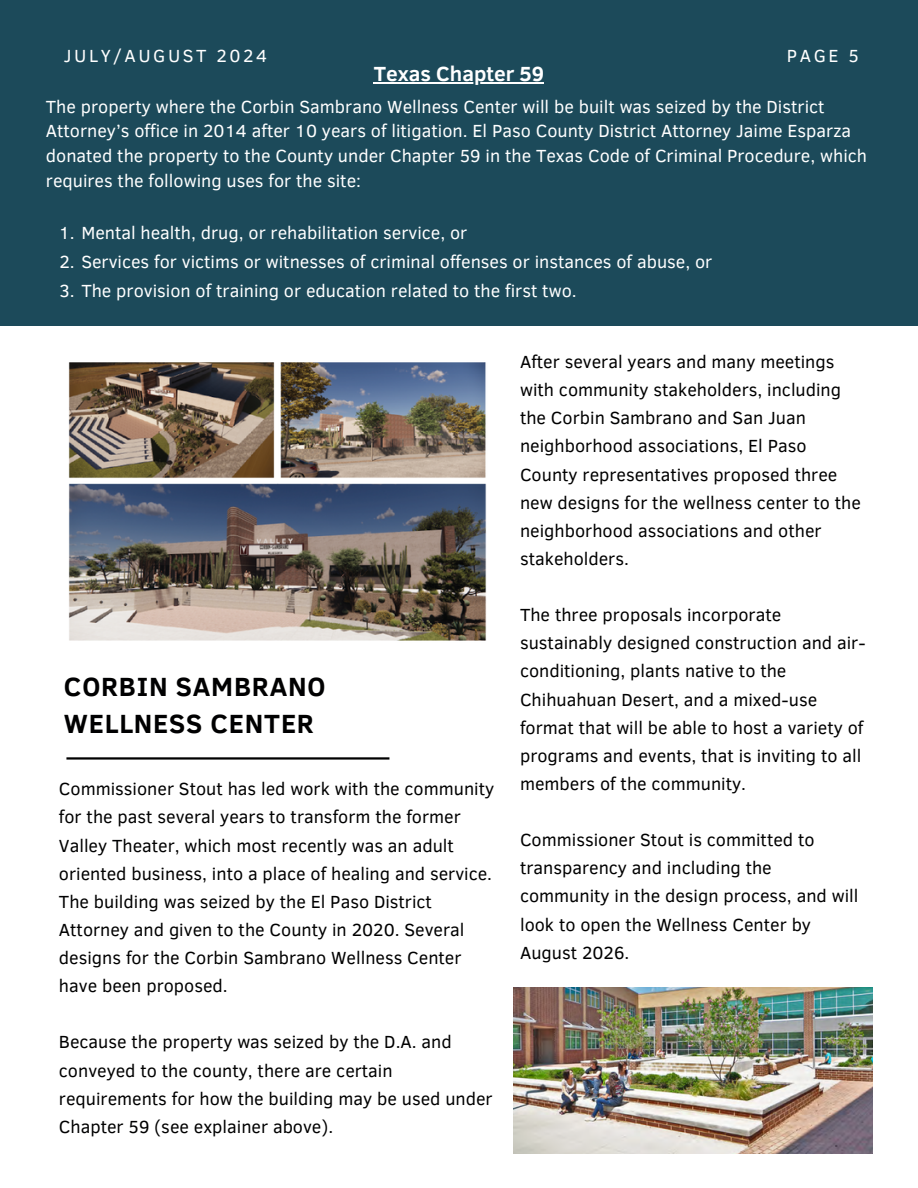
<style>
.page{position:relative;width:918px;height:1188px;background:#fff}
.page>*{position:absolute;margin:0;border:0;box-sizing:border-box;transform-origin:0 0}
.t1{font:700 27px/37.2px "Clear Sans";letter-spacing:.03em;color:#000001}
.t2{font:700 21px "Clear Sans";color:#fff}
.t3{font:18px/28.2px "Clear Sans";color:#000001}
.t4{font:18px/24.8px "Clear Sans";color:#fff}
.t5{font:18px "Clear Sans";letter-spacing:.14em;color:#fff}
</style>
<div class="page">
<img style="left:68px;top:362px;width:419px;height:279px">
<hr style="left:66px;top:757px;width:323px;height:3px;background:#000">
<img style="left:514px;top:988px;width:358px;height:165px">
<div style="left:0;top:0;width:918px;height:326px;background:#1c4a5a"></div>
<h1 class="t5" style="left:64px;top:43px;width:205px">JULY/AUGUST 2024</h1>
<p class="t4" style="left:787px;top:43px;width:73px">PAGE 5</p>
<p class="t2" style="left:374px;top:58px;width:172px">Texas Chapter 59</p>
<p class="t4" style="left:46px;top:93px;width:823px">The property where the Corbin Sambrano Wellness Center will be built was seized by the District Attorney’s office in 2014 after 10 years of litigation. El Paso County District Attorney Jaime Esparza donated the property to the County under Chapter 59 in the Texas Code of Criminal Procedure, which requires the following uses for the site:</p>
<p class="t4" style="left:59px;top:219px;width:410px">1. Mental health, drug, or rehabilitation service, or</p>
<p class="t4" style="left:59px;top:248px;width:655px">2. Services for victims or witnesses of criminal offenses or instances of abuse, or</p>
<p class="t4" style="left:59px;top:278px;width:519px">3. The provision of training or education related to the first two.</p>
<p class="t1" style="left:64px;top:666px;width:263px">CORBIN SAMBRANO<br>WELLNESS CENTER</p>
<h2 class="t3" style="left:59px;top:774px;width:437px">Commissioner Stout has led work with the community for the past several years to transform the former Valley Theater, which most recently was an adult oriented business, into a place of healing and service.<br>The building was seized by the El Paso District Attorney and given to the County in 2020. Several designs for the Corbin Sambrano Wellness Center have been proposed.</h2>
<p class="t3" style="left:59px;top:1027px;width:435px">Because the property was seized by the D.A. and conveyed to the county, there are certain requirements for how the building may be used under Chapter 59 (see explainer above).</p>
<p class="t3" style="left:520px;top:347px;width:342px">After several years and many meetings with community stakeholders, including the Corbin Sambrano and San Juan neighborhood associations, El Paso County representatives proposed three new designs for the wellness center to the neighborhood associations and other stakeholders.</p>
<p class="t3" style="left:520px;top:600px;width:347px">The three proposals incorporate sustainably designed construction and air&shy;conditioning, plants native to the Chihuahuan Desert, and a mixed-use format that will be able to host a variety of programs and events, that is inviting to all members of the community.</p>
<p class="t3" style="left:520px;top:825px;width:340px">Commissioner Stout is committed to transparency and including the community in the design process, and will look to open the Wellness Center by<br>August 2026.</p>
</div>
